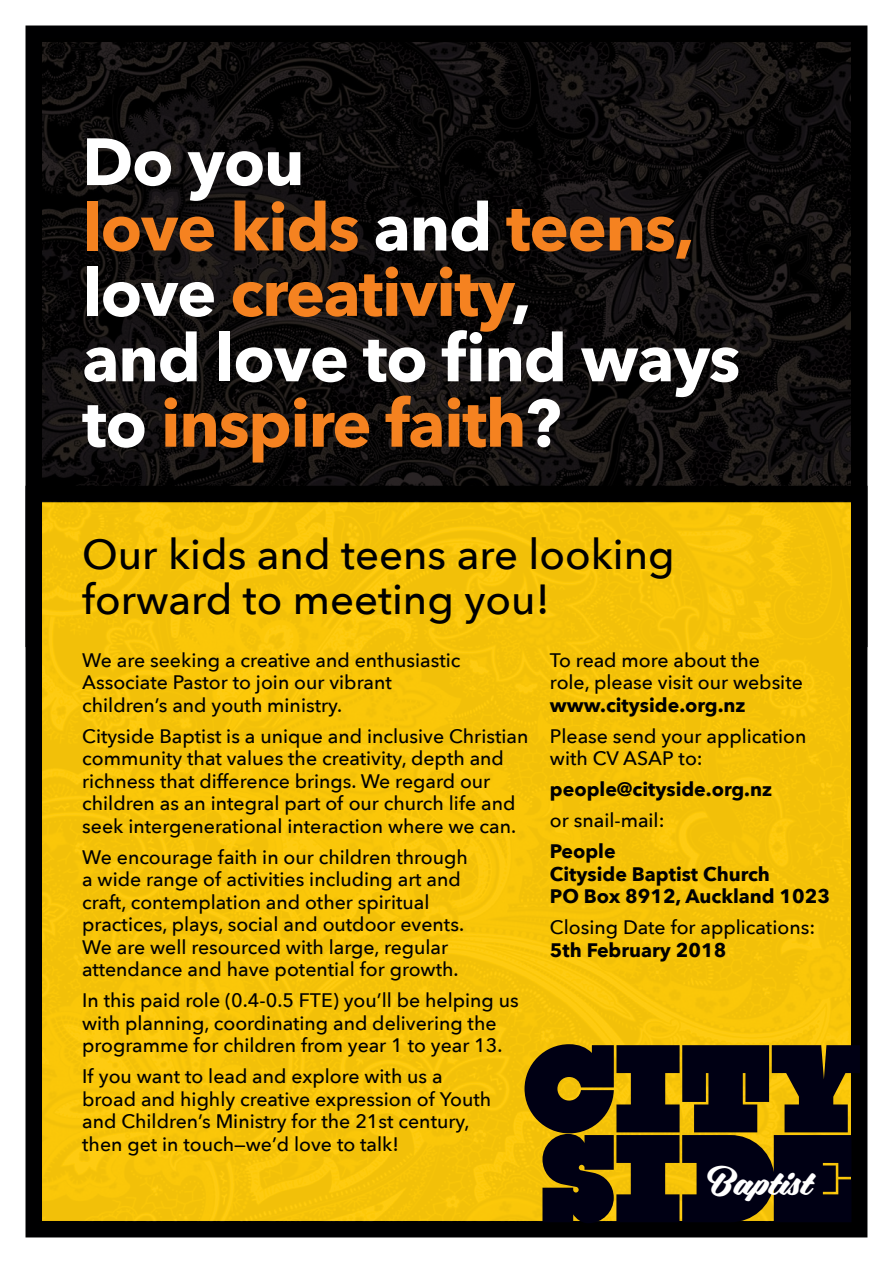
<style>
.page{position:relative;width:893px;height:1263px;background:#fff}
.page>*{position:absolute;margin:0;border:0;box-sizing:border-box;transform-origin:0 0}
.Paragraph_Style_1{font:700 66px/65.4px "Avenir Next";letter-spacing:-.02em;color:#fff}
.Paragraph_Style_1-2{font:700 66px "Avenir Next";letter-spacing:-.02em;color:#f58220}
.Paragraph_Style_1-3{font:500 42px/44.4px "Avenir Next";color:#000001}
.t1{font:33.75px "Adelia";color:#fff}
.t2{font:500 19.5px/22.5px "Avenir Next";color:#000001}
.t3{font:700 19.5px/22.5px "Avenir Next";color:#000001}
.s1{color:#fff}
.s2{color:#f58220}
.s3{font-weight:700}
</style>
<div class="page">
<div style="left:26px;top:26px;width:841px;height:621px;background:#000001"></div>
<div style="left:26px;top:486px;width:841px;height:751px;background:#f3c209;border:16px solid #000001"></div>
<img style="left:40px;top:39px;width:820px;height:455px">
<img style="left:42px;top:501px;width:807px;height:721px">
<svg style="left:524px;top:1044px;width:336px;height:179px;fill:#000014"></svg>
<p class="Paragraph_Style_1" style="left:82px;top:128px;width:224px">Do you</p>
<p class="Paragraph_Style_1-2" style="left:82px;top:170px;width:614px">love kids <span class="s1">and</span> teens,</p>
<p class="Paragraph_Style_1" style="left:82px;top:259px;width:660px">love <span class="s2">creativity</span>,<br>and love to find ways to <span class="s2">inspire faith</span>?</p>
<p class="Paragraph_Style_1-3" style="left:82px;top:531px;width:594px">Our kids and teens are looking forward to meeting you!</p>
<p class="t2" style="left:550px;top:648px;width:254px">To read more about the role, please visit our website <span class="s3">www.cityside.org.nz</span></p>
<p class="t2" style="left:550px;top:724px;width:258px">Please send your application with CV ASAP to:</p>
<p class="t3" style="left:550px;top:778px;width:224px">people@cityside.org.nz</p>
<p class="t2" style="left:550px;top:808px;width:116px">or snail-mail:</p>
<p class="t3" style="left:550px;top:840px;width:282px">People<br>Cityside Baptist Church<br>PO Box 8912, Auckland 1023</p>
<p class="t2" style="left:550px;top:915px;width:267px">Closing Date for applications:<br><span class="s3">5th February 2018</span></p>
<p class="t2" style="left:82px;top:648px;width:380px">We are seeking a creative and enthusiastic<br>Associate Pastor to join our vibrant children’s and youth ministry.</p>
<p class="t2" style="left:82px;top:724px;width:448px">Cityside Baptist is a unique and inclusive Christian community that values the creativity, depth and richness that difference brings. We regard our children as an integral part of our church life and seek intergenerational interaction where we can.</p>
<p class="t2" style="left:82px;top:845px;width:387px">We encourage faith in our children through a wide range of activities including art and craft, contemplation and other spiritual practices, plays, social and outdoor events.<br>We are well resourced with large, regular attendance and have potential for growth.</p>
<p class="t2" style="left:82px;top:988px;width:438px">In this paid role (0.4-0.5 FTE) you’ll be helping us with planning, coordinating and delivering the programme for children from year 1 to year 13.</p>
<p class="t2" style="left:82px;top:1064px;width:410px">If you want to lead and explore with us a broad and highly creative expression of Youth and Children’s Ministry for the 21st century, then get in touch—we’d love to talk!</p>
<p class="t1" style="left:707px;top:1157px;width:106px">Baptist</p>
</div>
